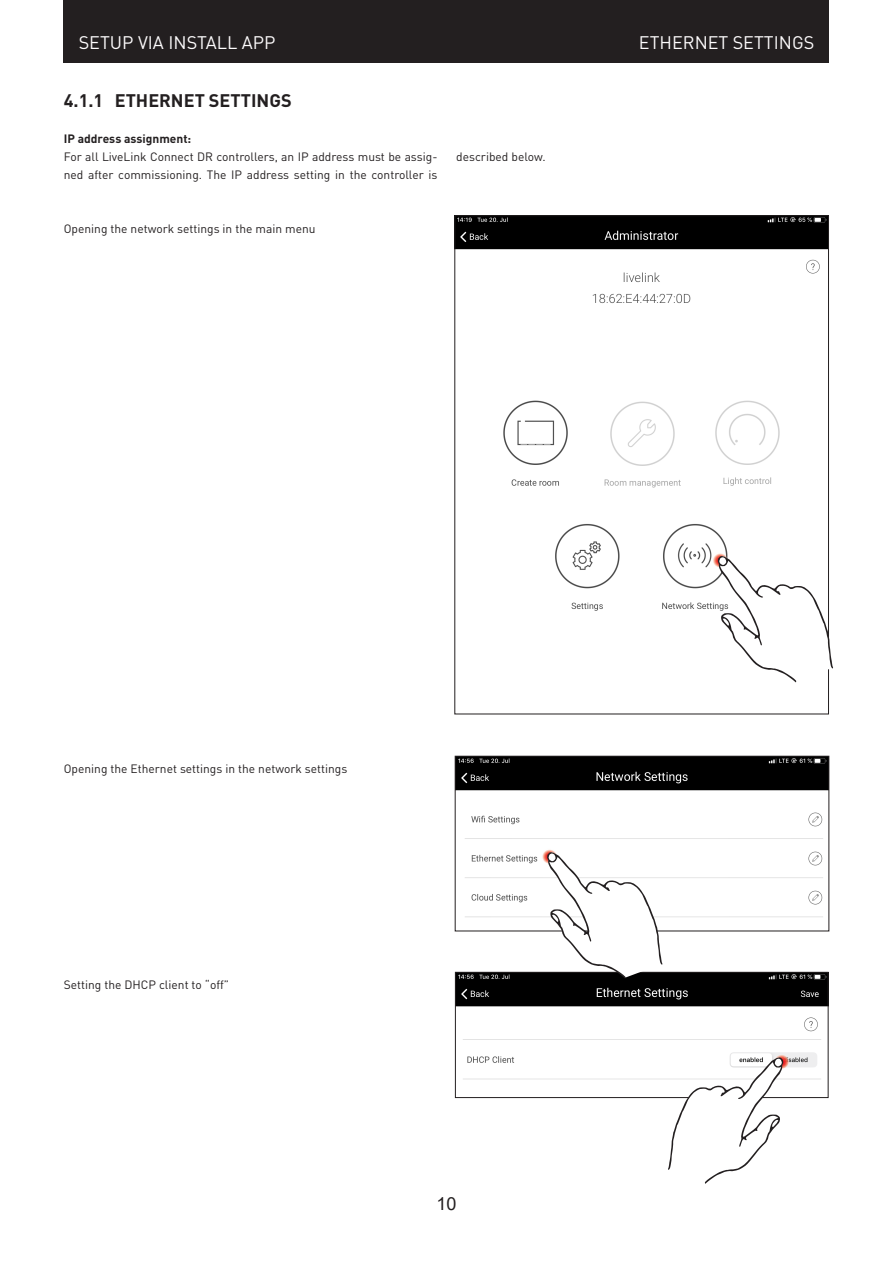
<style>
.page{position:relative;width:893px;height:1263px;background:#fff}
.page>*{position:absolute;margin:0;border:0;box-sizing:border-box;transform-origin:0 0}
.Orientierungspfad{font:18px "DIN Pro";color:#fefcfd}
.t1{font:700 18px "DIN Pro";color:#231f20}
.t2{font:18px "Arial";color:#231f20}
.Normale_Schrift{font:12px/18px "DIN Pro";color:#231f20}
.Normale_Schrift-2{font:700 12px "DIN Pro";color:#231f20}
</style>
<div class="page">
<div style="left:64px;top:0;width:765px;height:63px;background:#231f20"></div>
<img style="left:456px;top:217px;width:371px;height:466px">
<svg style="left:712px;top:552px;width:15px;height:15px"></svg>
<svg style="left:718px;top:555px;width:115px;height:127px"></svg>
<img style="left:457px;top:974px;width:369px;height:106px">
<div style="left:455px;top:972px;width:373px;height:126px;border:1px solid #231f20"></div>
<svg style="left:774px;top:1054px;width:15px;height:15px"></svg>
<svg style="left:668px;top:1056px;width:115px;height:128px"></svg>
<img style="left:457px;top:758px;width:370px;height:159px">
<div style="left:455px;top:756px;width:374px;height:175px;border:1px solid #231f20"></div>
<svg style="left:541px;top:849px;width:16px;height:15px"></svg>
<svg style="left:547px;top:851px;width:115px;height:127px"></svg>
<p class="Orientierungspfad" style="left:79px;top:29px;width:198px">SETUP VIA INSTALL APP</p>
<p class="t1" style="left:64px;top:87px;width:229px">4.1.1 ETHERNET SETTINGS</p>
<p class="Normale_Schrift-2" style="left:64px;top:130px;width:129px">IP address assignment:</p>
<p class="Normale_Schrift" style="left:64px;top:147px;width:375px">For all LiveLink Connect DR controllers, an IP address must be assig&shy;ned after commissioning. The IP address setting in the controller is</p>
<p class="Normale_Schrift" style="left:64px;top:219px;width:253px">Opening the network settings in the main menu</p>
<p class="Normale_Schrift" style="left:456px;top:147px;width:91px">described below.</p>
<p class="Orientierungspfad" style="left:639px;top:29px;width:177px">ETHERNET SETTINGS</p>
<p class="Normale_Schrift" style="left:64px;top:759px;width:285px">Opening the Ethernet settings in the network settings</p>
<p class="Normale_Schrift" style="left:64px;top:975px;width:167px">Setting the DHCP client to “off”</p>
<h1 class="t2" style="left:436px;top:1191px;width:22px">10</h1>
</div>
